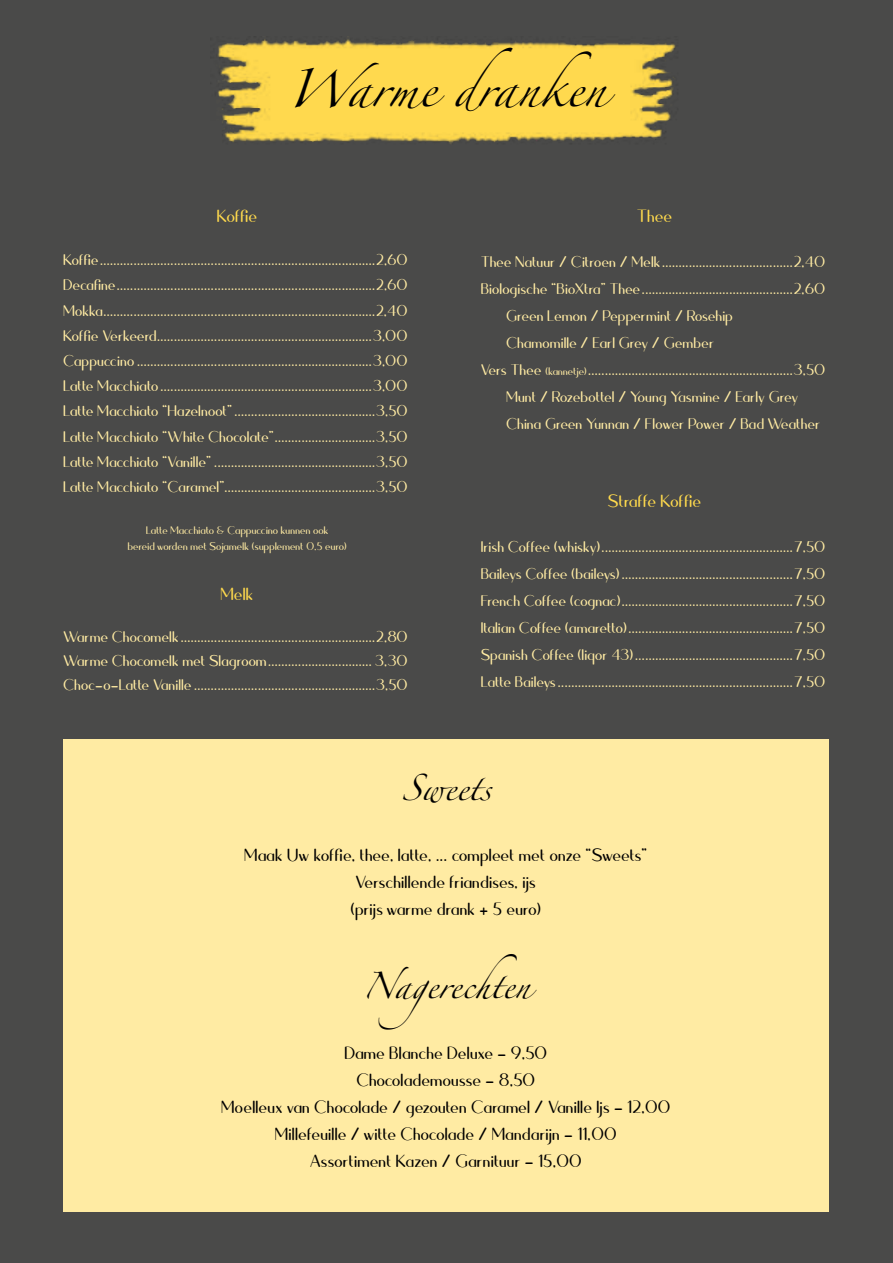
<style>
.page{position:relative;width:893px;height:1263px;background:#4a4a49}
.page>*{position:absolute;margin:0;border:0;box-sizing:border-box;transform-origin:0 0}
.t1{font:34.5px "Zapfino";color:#000}
.t2{font:24px/27px "Quesha";color:#000;text-align:center}
.t3{font:24px "Quesha";color:#ffda4d}
.t4{font:24px "Zapfino";color:#000}
.t5{font:21px/25.2px "Quesha";letter-spacing:-.005em;color:#ffeba3;text-align:justify}
.t6{font:15px/16.5px "Quesha";color:#ffeba3;text-align:center}
.s1{font-size:15px}
</style>
<div class="page">
<div style="left:64px;top:740px;width:765px;height:472px;background:#ffeba3"></div>
<img style="left:218px;top:39px;width:457px;height:105px">
<h1 class="t1" style="left:287px;top:74px;width:321px">Warme dranken</h1>
<p class="t3" style="left:217px;top:206px;width:42px">Koffie</p>
<p class="t5" style="left:64px;top:248px;width:346px">Koffie..................................................................................2,60<br>Decafine.............................................................................2,60<br>Mokka.................................................................................2,40<br>Koffie Verkeerd................................................................3,00<br>Cappuccino......................................................................3,00<br>Latte Macchiato...............................................................3,00<br>Latte Macchiato “Hazelnoot”..........................................3,50<br>Latte Macchiato “White Chocolate”..............................3,50<br>Latte Macchiato “Vanille” ................................................3,50<br>Latte Macchiato “Caramel”.............................................3,50</p>
<p class="t6" style="left:128px;top:522px;width:221px">Latte Macchiato &amp; Cappuccino kunnen ook<br>bereid worden met Sojamelk (supplement 0,5 euro)</p>
<p class="t3" style="left:221px;top:584px;width:35px">Melk</p>
<p class="t5" style="left:64px;top:625px;width:346px;line-height:24px">Warme Chocomelk..........................................................2,80<br>Warme Chocomelk met Slagroom............................... 3,30<br>Choc-o-Latte Vanille......................................................3,50</p>
<p class="t3" style="left:638px;top:206px;width:37px">Thee</p>
<p class="t5" style="left:481px;top:250px;width:346px">Thee Natuur / Citroen / Melk.......................................2,40</p>
<p class="t5" style="left:481px;top:277px;width:346px">Biologische “BioXtra” Thee.............................................2,60</p>
<p class="t5" style="left:507px;top:304px;width:228px">Green Lemon / Peppermint / Rosehip</p>
<p class="t5" style="left:507px;top:331px;width:210px">Chamomille / Earl Grey / Gember</p>
<p class="t5" style="left:481px;top:358px;width:346px">Vers Thee <span class="s1">(kannetje)</span>.............................................................3,50</p>
<p class="t5" style="left:507px;top:385px;width:294px">Munt / Rozebottel / Young Yasmine / Early Grey</p>
<p class="t5" style="left:507px;top:412px;width:316px">China Green Yunnan / Flower Power / Bad Weather</p>
<p class="t3" style="left:609px;top:491px;width:95px">Straffe Koffie</p>
<p class="t5" style="left:481px;top:534px;width:346px;line-height:27px">Irish Coffee (whisky).........................................................7,50<br>Baileys Coffee (baileys)...................................................7,50<br>French Coffee (cognac)...................................................7,50<br>Italian Coffee (amaretto).................................................7,50<br>Spanish Coffee (liqor 43)...............................................7,50<br>Latte Baileys......................................................................7,50</p>
<p class="t4" style="left:402px;top:777px;width:91px">Sweets</p>
<p class="t2" style="left:245px;top:842px;width:404px">Maak Uw koffie, thee, latte, ... compleet met onze “Sweets”<br>Verschillende friandises, ijs<br>(prijs warme drank + 5 euro)</p>
<p class="t4" style="left:362px;top:975px;width:170px">Nagerechten</p>
<p class="t2" style="left:222px;top:1040px;width:451px">Dame Blanche Deluxe - 9,50<br>Chocolademousse - 8,50<br>Moelleux van Chocolade / gezouten Caramel / Vanille Ijs - 12,00<br>Millefeuille / witte Chocolade / Mandarijn - 11,00<br>Assortiment Kazen / Garnituur - 15,00</p>
</div>
